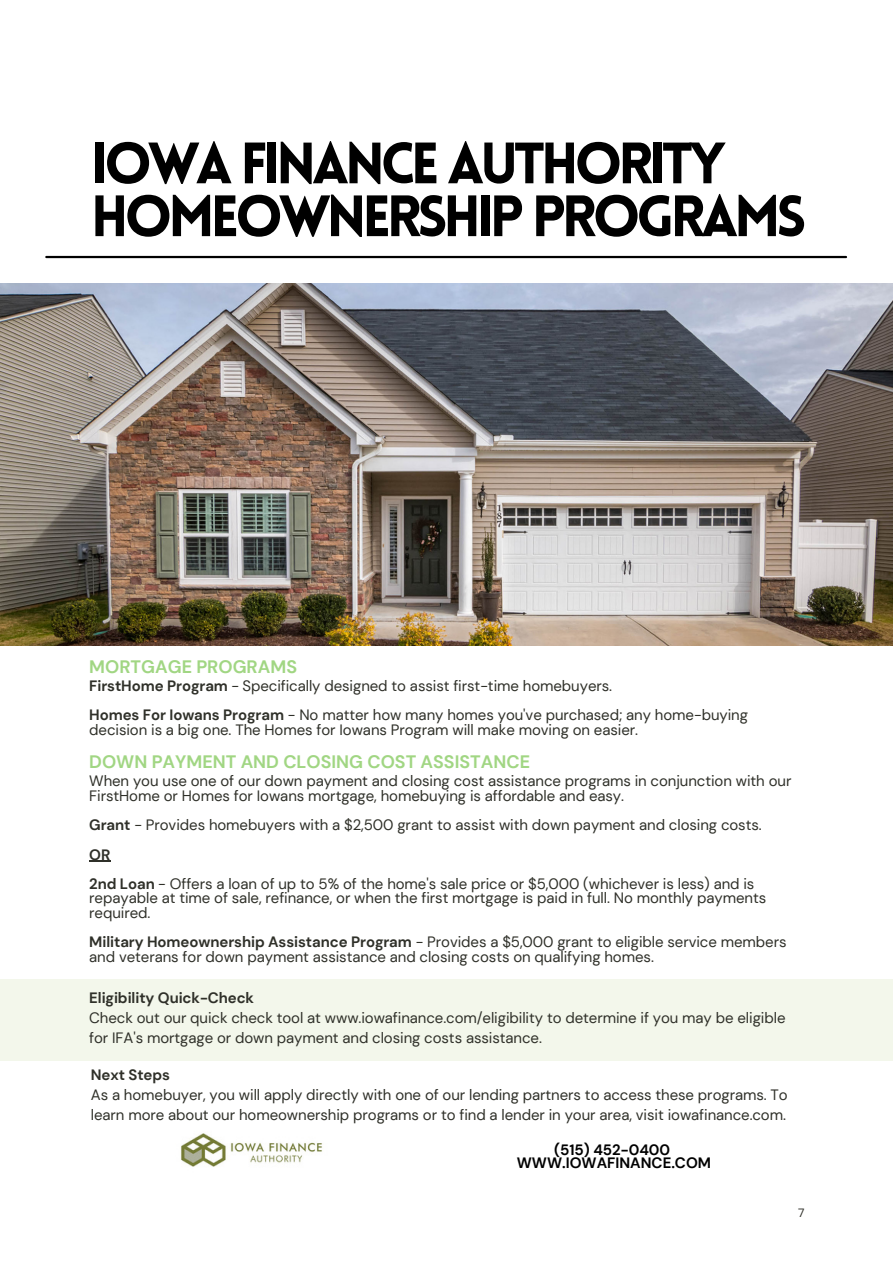
<style>
.page{position:relative;width:893px;height:1264px;background:#fff}
.page>*{position:absolute;margin:0;border:0;box-sizing:border-box;transform-origin:0 0}
.t1{font:900 57px/52.8px "Lovelo";letter-spacing:-.075em;color:#000}
.t2{font:700 18px "DM Sans";color:#a1d683}
.t3{font:15px/29.2px "DM Sans";letter-spacing:-.005em;color:#2f3029}
.t4{font:700 15px/13.5px "DM Sans";color:#000;text-align:center}
.t5{font:700 15px "DM Sans";letter-spacing:-.005em;color:#2f3029}
.t6{font:12px "DM Sans";color:#2f3029}
.s1{font-weight:700}
</style>
<div class="page">
<hr style="left:46px;top:256px;width:800px;height:2px;background:#000">
<img style="left:0;top:284px;width:892px;height:362px">
<img style="left:181px;top:1133px;width:141px;height:34px">
<div style="left:0;top:978px;width:892px;height:82px;background:#f3f7eb"></div>
<svg style="left:89px;top:860px;width:21px;height:1px"></svg>
<h1 class="t1" style="left:91px;top:143px;width:717px">IOWA FINANCE AUTHORITY<br>HOMEOWNERSHIP PROGRAMS</h1>
<p class="t2" style="left:89px;top:654px;width:209px">MORTGAGE PROGRAMS</p>
<p class="t3" style="left:89px;top:671px;width:660px"><span class="s1">FirstHome Program</span> - Specifically designed to assist first-time homebuyers.<br><span class="s1">Homes For Iowans Program</span> - No matter how many homes you've purchased; any home-buying</p>
<p class="t3" style="left:89px;top:715px;width:550px">decision is a big one. The Homes for Iowans Program will make moving on easier.</p>
<p class="t2" style="left:89px;top:749px;width:442px">DOWN PAYMENT AND CLOSING COST ASSISTANCE</p>
<p class="t3" style="left:89px;top:774px;width:703px;line-height:14.5px">When you use one of our down payment and closing cost assistance programs in conjunction with our<br>FirstHome or Homes for Iowans mortgage, homebuying is affordable and easy.</p>
<p class="t3" style="left:89px;top:810px;width:674px"><span class="s1">Grant</span> - Provides homebuyers with a $2,500 grant to assist with down payment and closing costs.<br><span class="s1">OR<br>2nd Loan</span> - Offers a loan of up to 5% of the home's sale price or $5,000 (whichever is less) and is</p>
<p class="t3" style="left:89px;top:891px;width:678px;line-height:14.5px">repayable at time of sale, refinance, or when the first mortgage is paid in full. No monthly payments required.</p>
<p class="t3" style="left:89px;top:934px;width:698px;line-height:14.5px"><span class="s1">Military Homeownership Assistance Program</span> - Provides a $5,000 grant to eligible service members and veterans for down payment assistance and closing costs on qualifying homes.</p>
<p class="t5" style="left:89px;top:988px;width:166px">Eligibility Quick-Check</p>
<p class="t3" style="left:89px;top:1007px;width:697px;line-height:20.2px">Check out our quick check tool at www.iowafinance.com/eligibility to determine if you may be eligible for IFA's mortgage or down payment and closing costs assistance.</p>
<p class="t5" style="left:91px;top:1064px;width:81px">Next Steps</p>
<p class="t3" style="left:91px;top:1084px;width:698px;line-height:20.2px">As a homebuyer, you will apply directly with one of our lending partners to access these programs. To learn more about our homeownership programs or to find a lender in your area, visit iowafinance.com.</p>
<p class="t4" style="left:516px;top:1142px;width:196px">(515) 452-0400<br>WWW.IOWAFINANCE.COM</p>
<p class="t6" style="left:798px;top:1205px;width:8px">7</p>
</div>
